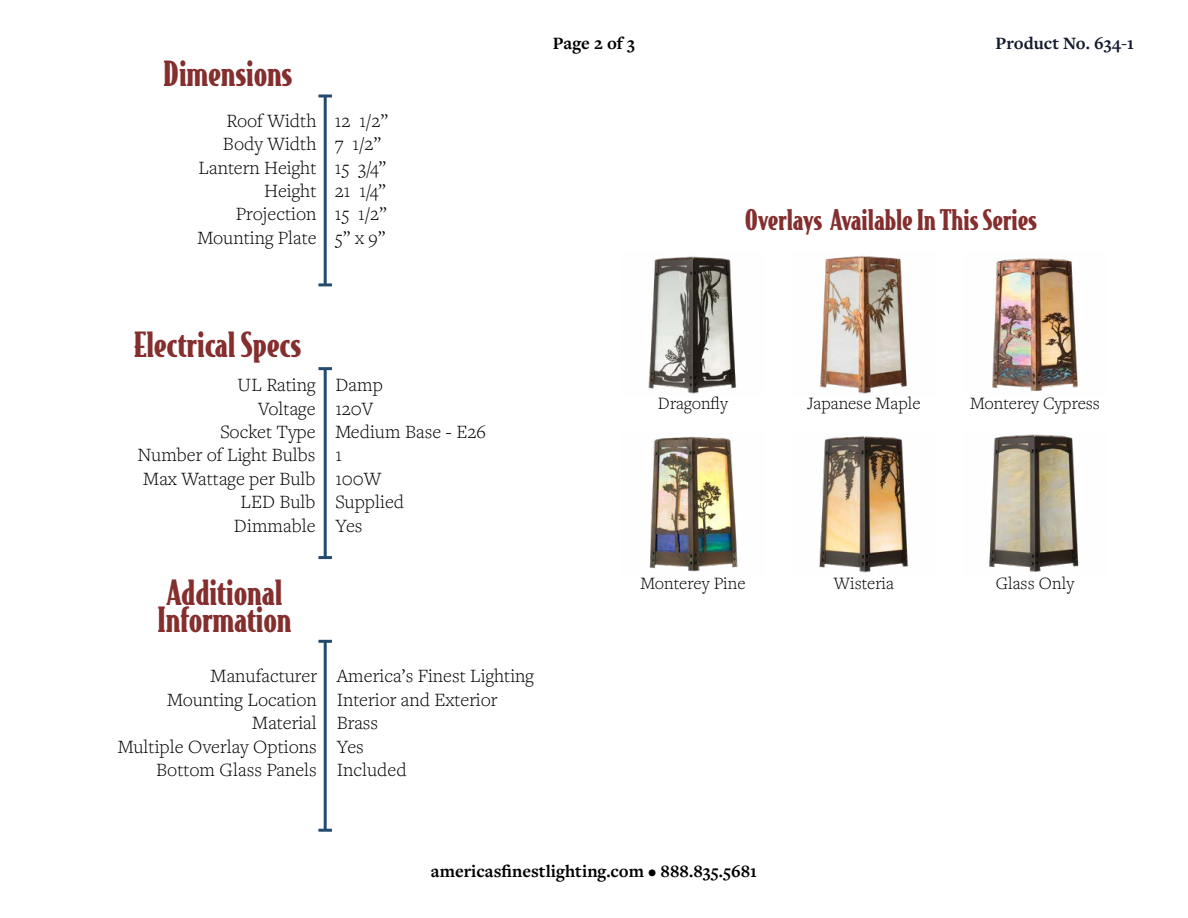
<style>
.page{position:relative;width:1188px;height:918px;background:#fff}
.page>*{position:absolute;margin:0;border:0;box-sizing:border-box;transform-origin:0 0}
.t1{font:900 33px/27px "Bodega Serif";color:#842e2e}
.t2{font:900 27px "Bodega Serif";color:#842e2e}
.t3{font:300 19.5px/23.4px "Freight Text Pro";color:#000}
.t4{font:300 18px "Freight Text Pro";color:#000}
.t5{font:700 18px "Freight Text Pro";color:#000}
.t6{font:700 18px "Freight Text Pro";color:#131a2d}
</style>
<div class="page">
<hr style="left:324px;top:96px;width:3px;height:189px;background:#224b6f">
<svg style="left:318px;top:94px;width:14px;height:4px"></svg>
<hr style="left:318px;top:283px;width:14px;height:3px;background:#224b6f">
<hr style="left:324px;top:369px;width:3px;height:189px;background:#224b6f">
<hr style="left:318px;top:367px;width:14px;height:3px;background:#224b6f">
<hr style="left:318px;top:556px;width:14px;height:3px;background:#224b6f">
<hr style="left:324px;top:641px;width:3px;height:189px;background:#224b6f">
<hr style="left:318px;top:640px;width:14px;height:3px;background:#224b6f">
<hr style="left:318px;top:829px;width:14px;height:3px;background:#224b6f">
<img style="left:648px;top:256px;width:89px;height:138px">
<img style="left:992px;top:258px;width:86px;height:133px">
<img style="left:820px;top:255px;width:87px;height:139px">
<img style="left:649px;top:436px;width:89px;height:136px">
<img style="left:989px;top:434px;width:90px;height:138px">
<img style="left:819px;top:436px;width:89px;height:137px">
<h1 class="t1" style="left:164px;top:58px;width:130px">Dimensions</h1>
<p class="t3" style="left:198px;top:108px;width:120px;text-align:right">Roof Width<br>Body Width<br>Lantern Height<br>Height<br>Projection<br>Mounting Plate</p>
<p class="t3" style="left:335px;top:108px;width:55px">12 1/2”<br>7 1/2”<br>15 3/4”<br>21 1/4”<br>15 1/2”<br>5” x 9”</p>
<p class="t5" style="left:553px;top:31px;width:84px">Page 2 of 3</p>
<p class="t6" style="left:996px;top:31px;width:140px">Product No. 634-1</p>
<h2 class="t2" style="left:745px;top:202px;width:294px">Overlays Available In This Series</h2>
<h1 class="t1" style="left:134px;top:329px;width:169px">Electrical Specs</h1>
<p class="t3" style="left:138px;top:373px;width:179px;text-align:right">UL Rating<br>Voltage<br>Socket Type<br>Number of Light Bulbs<br>Max Wattage per Bulb<br>LED Bulb<br>Dimmable</p>
<p class="t3" style="left:335px;top:373px;width:152px">Damp<br>120V<br>Medium Base - E26<br>1<br>100W<br>Supplied<br>Yes</p>
<h1 class="t1" style="left:157px;top:577px;width:136px">Additional<br>Information</h1>
<p class="t3" style="left:118px;top:664px;width:201px;text-align:right">Manufacturer<br>Mounting Location<br>Material<br>Multiple Overlay Options<br>Bottom Glass Panels</p>
<p class="t3" style="left:337px;top:664px;width:199px">America’s Finest Lighting<br>Interior and Exterior<br>Brass<br>Yes<br>Included</p>
<p class="t4" style="left:658px;top:391px;width:72px">Dragonfly</p>
<p class="t4" style="left:808px;top:391px;width:114px">Japanese Maple</p>
<p class="t4" style="left:970px;top:391px;width:131px">Monterey Cypress</p>
<p class="t4" style="left:641px;top:571px;width:106px">Monterey Pine</p>
<p class="t4" style="left:834px;top:571px;width:62px">Wisteria</p>
<p class="t4" style="left:996px;top:571px;width:80px">Glass Only</p>
<p class="t5" style="left:431px;top:859px;width:328px">americasfinestlighting.com • 888.835.5681</p>
</div>
